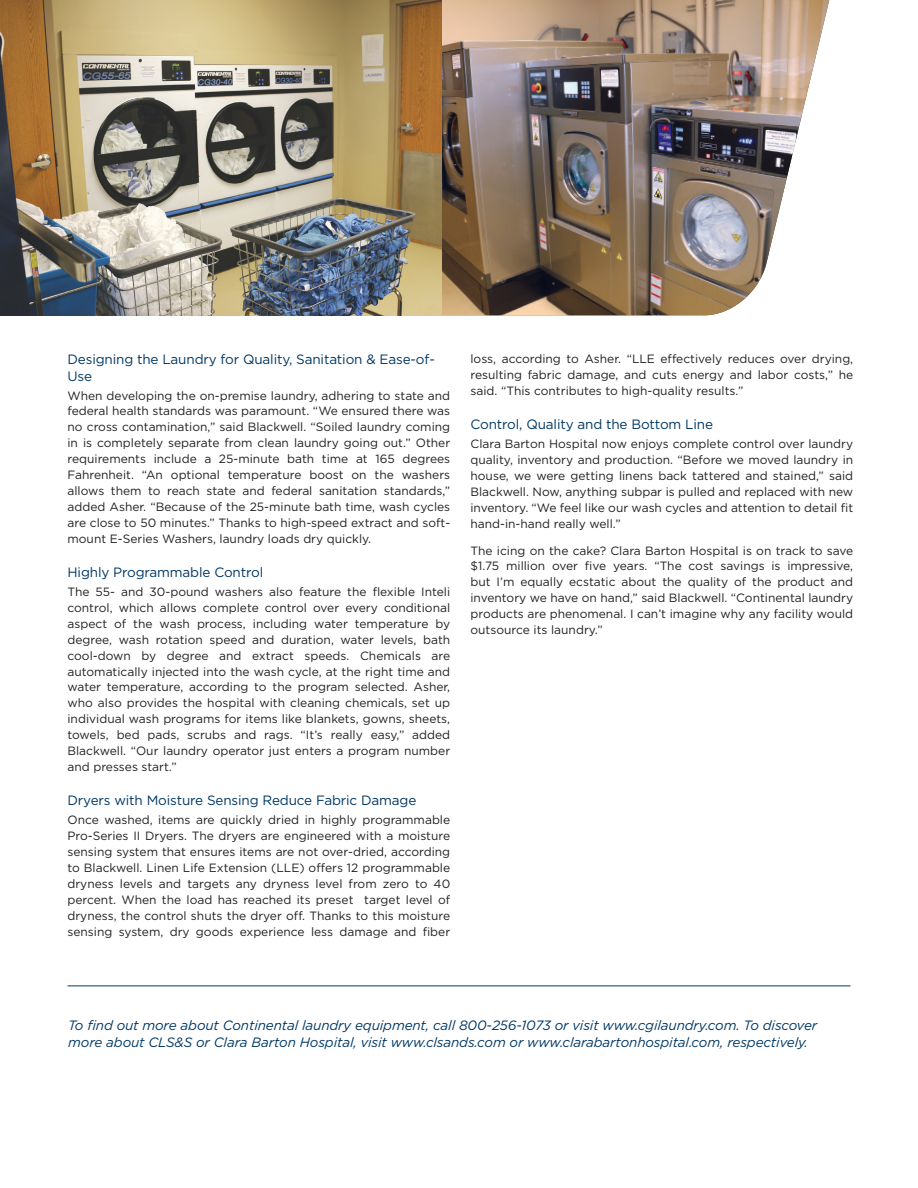
<style>
.page{position:relative;width:918px;height:1188px;background:#fff}
.page>*{position:absolute;margin:0;border:0;box-sizing:border-box;transform-origin:0 0}
.Text_-_last_paragrap{font:italic 13.5px/16.5px "Gotham";letter-spacing:-.01em;color:#003864}
.subhead-body_copy{font:13.5px/16.2px "Gotham";letter-spacing:-.01em;color:#003864}
.body_copy-no_indent{font:12px/15.9px "Gotham";color:#231f20;text-align:justify}
</style>
<div class="page">
<img style="left:442px;top:0;width:387px;height:315px">
<img style="left:0;top:0;width:442px;height:315px">
<hr style="left:68px;top:986px;width:782px;height:1px;background:#003864">
<p class="subhead-body_copy" style="left:68px;top:351px;width:369px">Designing the Laundry for Quality, Sanitation &amp; Ease-of-<br>Use</p>
<p class="body_copy-no_indent" style="left:68px;top:387px;width:384px">When developing the on-premise laundry, adhering to state and federal health standards was paramount. “We ensured there was no cross contamination,” said Blackwell. “Soiled laundry coming in is completely separate from clean laundry going out.” Other requirements include a 25-minute bath time at 165 degrees Fahrenheit. “An optional temperature boost on the washers allows them to reach state and federal sanitation standards,” added Asher. “Because of the 25-minute bath time, wash cycles are close to 50 minutes.” Thanks to high-speed extract and soft&shy;mount E-Series Washers, laundry loads dry quickly.</p>
<p class="subhead-body_copy" style="left:68px;top:564px;width:197px">Highly Programmable Control</p>
<p class="body_copy-no_indent" style="left:68px;top:584px;width:384px">The 55- and 30-pound washers also feature the flexible Inteli control, which allows complete control over every conditional aspect of the wash process, including water temperature by degree, wash rotation speed and duration, water levels, bath cool-down by degree and extract speeds. Chemicals are automatically injected into the wash cycle, at the right time and water temperature, according to the program selected. Asher, who also provides the hospital with cleaning chemicals, set up individual wash programs for items like blankets, gowns, sheets, towels, bed pads, scrubs and rags. “It’s really easy,” added Blackwell. “Our laundry operator just enters a program number and presses start.”</p>
<p class="subhead-body_copy" style="left:68px;top:792px;width:350px">Dryers with Moisture Sensing Reduce Fabric Damage</p>
<p class="body_copy-no_indent" style="left:68px;top:812px;width:384px">Once washed, items are quickly dried in highly programmable Pro-Series II Dryers. The dryers are engineered with a moisture sensing system that ensures items are not over-dried, according to Blackwell. Linen Life Extension (LLE) offers 12 programmable dryness levels and targets any dryness level from zero to 40 percent. When the load has reached its preset target level of dryness, the control shuts the dryer off. Thanks to this moisture sensing system, dry goods experience less damage and fiber</p>
<p class="body_copy-no_indent" style="left:470px;top:351px;width:384px">loss, according to Asher. “LLE effectively reduces over drying, resulting fabric damage, and cuts energy and labor costs,” he said. “This contributes to high-quality results.”</p>
<p class="subhead-body_copy" style="left:470px;top:416px;width:244px">Control, Quality and the Bottom Line</p>
<p class="body_copy-no_indent" style="left:470px;top:436px;width:384px">Clara Barton Hospital now enjoys complete control over laundry quality, inventory and production. “Before we moved laundry in house, we were getting linens back tattered and stained,” said Blackwell. Now, anything subpar is pulled and replaced with new inventory. “We feel like our wash cycles and attention to detail fit hand-in-hand really well.”</p>
<p class="body_copy-no_indent" style="left:470px;top:542px;width:384px">The icing on the cake? Clara Barton Hospital is on track to save $1.75 million over five years. “The cost savings is impressive, but I’m equally ecstatic about the quality of the product and inventory we have on hand,” said Blackwell. “Continental laundry products are phenomenal. I can’t imagine why any facility would outsource its laundry.”</p>
<p class="Text_-_last_paragrap" style="left:68px;top:1017px;width:751px">To find out more about Continental laundry equipment, call 800-256-1073 or visit www.cgilaundry.com. To discover more about CLS&amp;S or Clara Barton Hospital, visit www.clsands.com or www.clarabartonhospital.com, respectively.</p>
</div>
